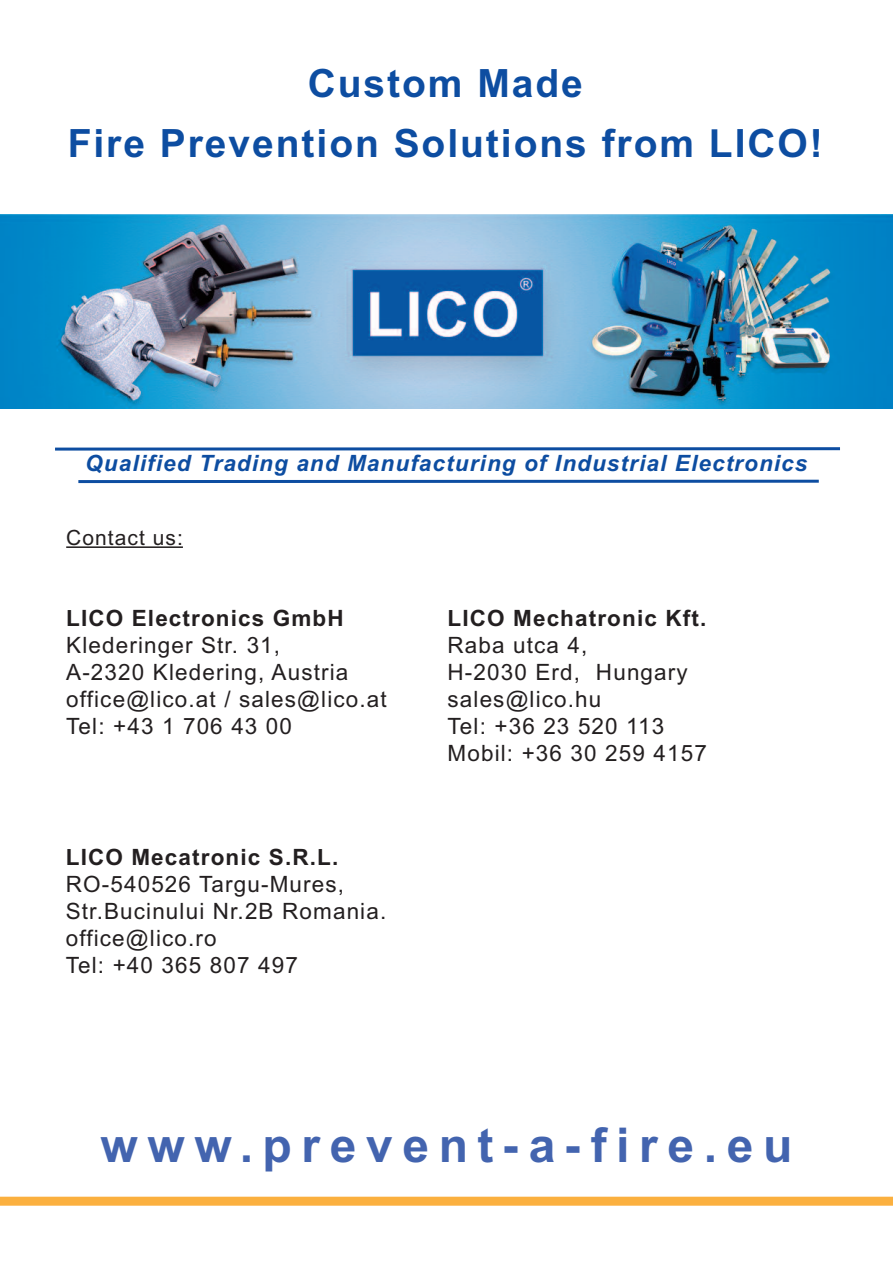
<style>
.page{position:relative;width:893px;height:1263px;background:#fff}
.page>*{position:absolute;margin:0;border:0;box-sizing:border-box;transform-origin:0 0}
.t1{font:700 48px "Arial";letter-spacing:.2em;color:#4364af}
.t2{font:700 39px/60.3px "Arial";letter-spacing:.05em;color:#0d4da1;text-align:center}
.t3{font:22.5px/27px "Arial";letter-spacing:.05em;color:#231f20}
.t4{font:700 22.5px "Arial";letter-spacing:.05em;color:#231f20}
.t5{font:italic 700 22.5px "Arial";letter-spacing:.05em;color:#0d4da1}
.t6{font:21px "Arial";letter-spacing:.05em;color:#231f20}
</style>
<div class="page">
<hr style="left:66px;top:546px;width:117px;height:2px;background:#231f20">
<div style="left:0;top:1197px;width:893px;height:9px;background:#fbb03f"></div>
<svg style="left:55px;top:447px;width:785px;height:4px;background:#4879b8"></svg>
<hr style="left:78px;top:480px;width:741px;height:3px;background:#0d4da1">
<img style="left:0;top:214px;width:893px;height:194px">
<h2 class="t2" style="left:68px;top:54px;width:757px">Custom Made<br>Fire Prevention Solutions from LICO!</h2>
<p class="t5" style="left:85px;top:451px;width:724px">Qualified Trading and Manufacturing of Industrial Electronics</p>
<p class="t6" style="left:66px;top:525px;width:118px">Contact us:</p>
<p class="t4" style="left:66px;top:605px;width:279px">LICO Electronics GmbH</p>
<p class="t3" style="left:66px;top:631px;width:322px">Klederinger Str. 31,<br>A-2320 Kledering, Austria office@lico.at / sales@lico.at<br>Tel: +43 1 706 43 00</p>
<p class="t4" style="left:66px;top:844px;width:274px">LICO Mecatronic S.R.L.</p>
<p class="t3" style="left:66px;top:871px;width:322px">RO-540526 Targu-Mures,<br>Str.Bucinului Nr.2B Romania. office@lico.ro<br>Tel: +40 365 807 497</p>
<p class="t4" style="left:447px;top:605px;width:260px">LICO Mechatronic Kft.</p>
<p class="t3" style="left:447px;top:631px;width:261px">Raba utca 4,<br>H-2030 Erd, Hungary sales@lico.hu<br>Tel: +36 23 520 113<br>Mobil: +36 30 259 4157</p>
<h1 class="t1" style="left:101px;top:1117px;width:693px">www.prevent-a-fire.eu</h1>
</div>
